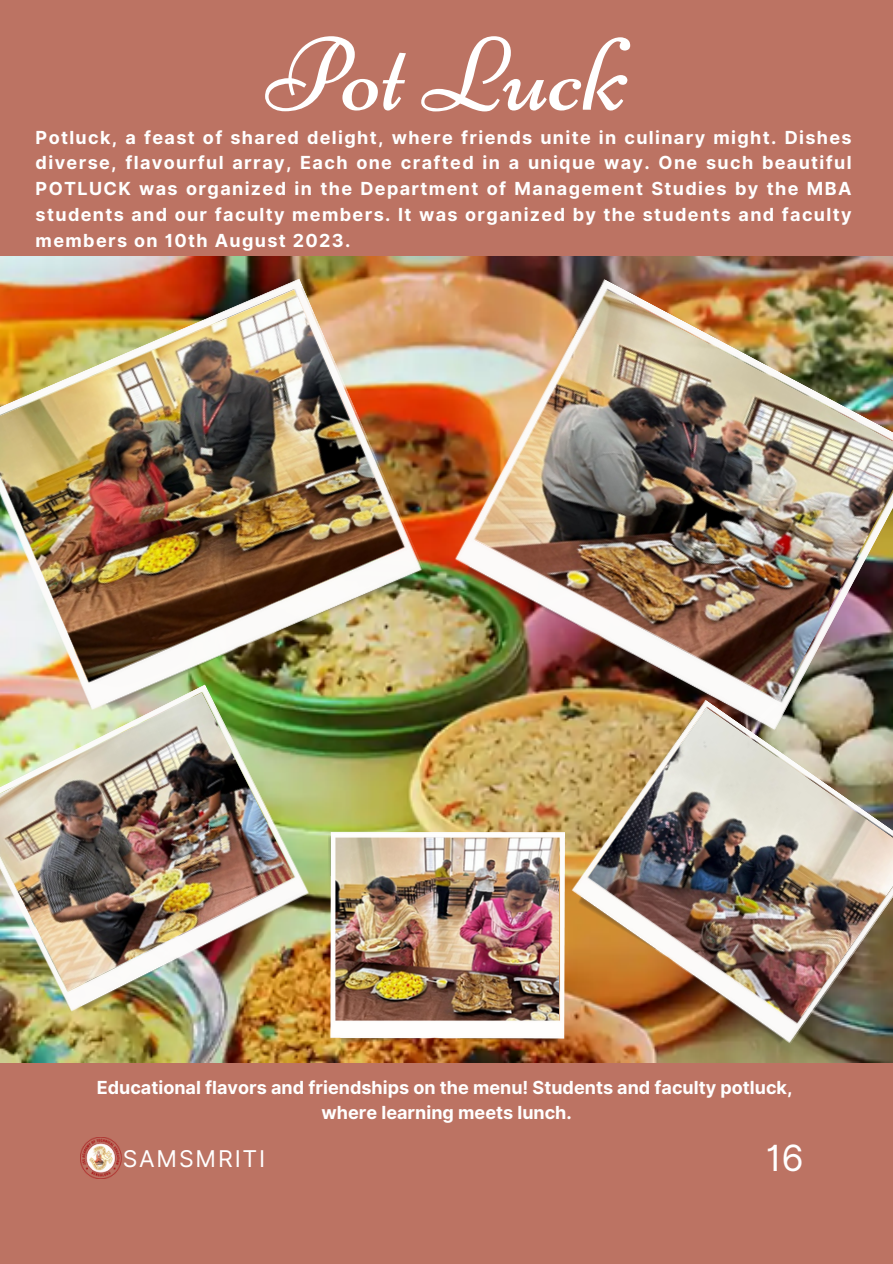
<style>
.page{position:relative;width:893px;height:1264px;background:#fff}
.page>*{position:absolute;margin:0;border:0;box-sizing:border-box;transform-origin:0 0}
.t1{font:104.25px "Niconne";color:#fff}
.t2{font:36px "Inter";color:#fff}
.t3{font:23.1px "Inter";letter-spacing:.075em;color:#fff}
.t4{font:700 18px/25.8px "Inter";color:#fff;text-align:justify}
</style>
<div class="page">
<div style="left:0;top:0;width:892px;height:1263px;background:#bc7363"></div>
<img style="left:0;top:257px;width:892px;height:805px">
<img style="left:0;top:278px;width:428px;height:443px">
<img style="left:0;top:684px;width:313px;height:335px">
<img style="left:328px;top:832px;width:236px;height:212px">
<img style="left:446px;top:277px;width:446px;height:462px">
<img style="left:565px;top:698px;width:327px;height:352px">
<img style="left:80px;top:1137px;width:42px;height:41px">
<p class="t1" style="left:266px;top:13px;width:363px">Pot Luck</p>
<p class="t4" style="left:36px;top:124px;width:817px">Potluck, a feast of shared delight, where friends unite in culinary might. Dishes diverse, flavourful array, Each one crafted in a unique way. One such beautiful POTLUCK was organized in the Department of Management Studies by the MBA students and our faculty members. It was organized by the students and faculty members on 10th August 2023.</p>
<p class="t4" style="left:97px;top:1074px;width:697px">Educational flavors and friendships on the menu! Students and faculty potluck,</p>
<p class="t4" style="left:321px;top:1099px;width:252px">where learning meets lunch.</p>
<p class="t3" style="left:123px;top:1144px;width:144px">SAMSMRITI</p>
<p class="t2" style="left:765px;top:1136px;width:40px">16</p>
</div>
